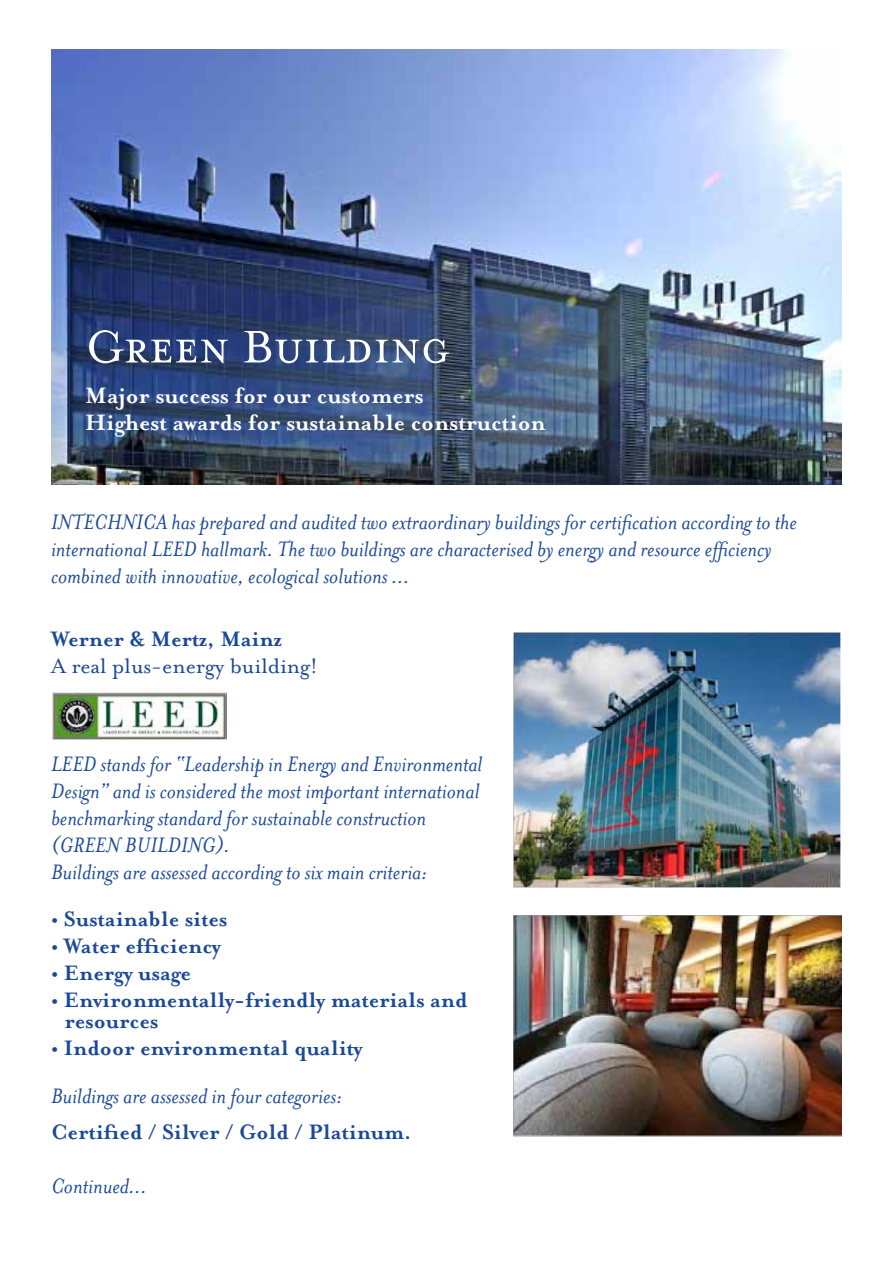
<style>
.page{position:relative;width:893px;height:1263px;background:#fff}
.page>*{position:absolute;margin:0;border:0;box-sizing:border-box;transform-origin:0 0}
.t1{font:52.5px "Mrs Eaves Small Caps";color:#fdffff}
.t2{font:700 25.5px/27px "Mrs Eaves";color:#fdffff}
.t3{font:italic 24px/27px "Mrs Eaves";color:#1a4998}
.t4{font:700 24px/21px "Mrs Eaves";color:#1a4998}
.t5{font:24px "Mrs Eaves Roman";color:#1a4998}
</style>
<div class="page">
<img style="left:51px;top:50px;width:791px;height:434px">
<img style="left:513px;top:632px;width:327px;height:255px">
<img style="left:52px;top:692px;width:175px;height:48px">
<img style="left:513px;top:915px;width:329px;height:222px">
<h1 class="t1" style="left:85px;top:320px;width:366px">Green Building</h1>
<p class="t2" style="left:85px;top:382px;width:462px">Major success for our customers<br>Highest awards for sustainable construction</p>
<p class="t3" style="left:51px;top:509px;width:747px">INTECHNICA has prepared and audited two extraordinary buildings for certification according to the international LEED hallmark. The two buildings are characterised by energy and resource efficiency combined with innovative, ecological solutions …</p>
<p class="t4" style="left:51px;top:629px;width:232px">Werner &amp; Mertz, Mainz</p>
<p class="t5" style="left:51px;top:653px;width:268px">A real plus-energy building!</p>
<p class="t3" style="left:51px;top:751px;width:433px">LEED stands for “Leadership in Energy and Environmental Design” and is considered the most important international benchmarking standard for sustainable construction (GREEN BUILDING).<br>Buildings are assessed according to six main criteria:</p>
<p class="t4" style="left:51px;top:908px;width:178px">• Sustainable sites</p>
<p class="t4" style="left:51px;top:935px;width:171px">• Water efficiency</p>
<p class="t4" style="left:51px;top:962px;width:142px">• Energy usage</p>
<p class="t4" style="left:65px;top:989px;width:405px;text-indent:-13px">• Environmentally-friendly materials and resources</p>
<p class="t4" style="left:51px;top:1037px;width:313px">• Indoor environmental quality</p>
<p class="t3" style="left:51px;top:1082px;width:293px">Buildings are assessed in four categories:</p>
<p class="t4" style="left:51px;top:1121px;width:362px">Certified / Silver / Gold / Platinum.</p>
<p class="t3" style="left:51px;top:1172px;width:97px">Continued...</p>
</div>
